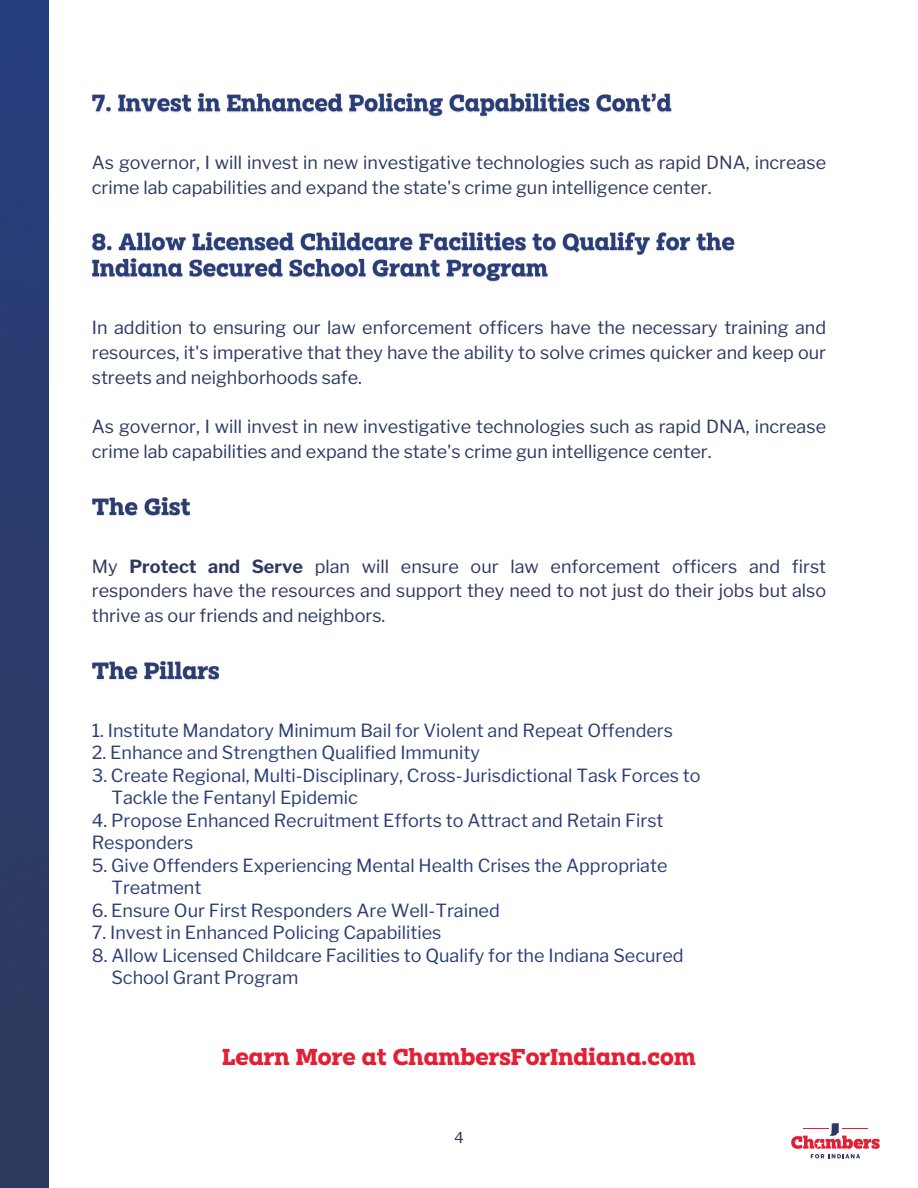
<style>
.page{position:relative;width:918px;height:1188px;background:#fff}
.page>*{position:absolute;margin:0;border:0;box-sizing:border-box;transform-origin:0 0}
.t1{font:700 24px "Clab";color:#e31f35}
.t2{font:18px/24.8px "Libre Franklin";color:#2c3960}
.t3{font:18px/22.5px "Libre Franklin";color:#2a3d74}
.t4{font:15px "Libre Franklin";color:#2c3960}
.s1{font-weight:700}
.s2{color:#fff}
</style>
<div class="page">
<img style="left:0;top:0;width:48px;height:1188px">
<img style="left:92px;top:93px;width:580px;height:24px">
<svg style="left:791px;top:1123px;width:89px;height:35px"></svg>
<img style="left:92px;top:232px;width:643px;height:50px">
<img style="left:92px;top:497px;width:99px;height:19px">
<img style="left:92px;top:661px;width:128px;height:19px">
<p class="t2" style="left:92px;top:150px;width:736px">As governor, I will invest in new investigative technologies such as rapid DNA, increase crime lab capabilities and expand the state's crime gun intelligence center.</p>
<p class="t2" style="left:92px;top:315px;width:736px;text-align:justify">In addition to ensuring our law enforcement officers have the necessary training and resources, it's imperative that they have the ability to solve crimes quicker and keep our streets and neighborhoods safe.</p>
<p class="t2" style="left:92px;top:414px;width:736px">As governor, I will invest in new investigative technologies such as rapid DNA, increase crime lab capabilities and expand the state's crime gun intelligence center.</p>
<p class="t2" style="left:92px;top:554px;width:736px;text-align:justify">My <span class="s1">Protect and Serve</span> plan will ensure our law enforcement officers and first responders have the resources and support they need to not just do their jobs but also thrive as our friends and neighbors.</p>
<p class="t3" style="left:92px;top:719px;width:583px">1. Institute Mandatory Minimum Bail for Violent and Repeat Offenders</p>
<p class="t3" style="left:92px;top:741px;width:390px">2. Enhance and Strengthen Qualified Immunity</p>
<p class="t3" style="left:92px;top:764px;width:610px">3. Create Regional, Multi-Disciplinary, Cross-Jurisdictional Task Forces to <span class="s2">xx</span>Tackle the Fentanyl Epidemic</p>
<p class="t3" style="left:92px;top:809px;width:573px">4. Propose Enhanced Recruitment Efforts to Attract and Retain First<br>Responders</p>
<p class="t3" style="left:92px;top:854px;width:577px">5. Give Offenders Experiencing Mental Health Crises the Appropriate <span class="s2">xx</span>Treatment</p>
<p class="t3" style="left:92px;top:899px;width:410px">6. Ensure Our First Responders Are Well-Trained</p>
<p class="t3" style="left:92px;top:921px;width:351px">7. Invest in Enhanced Policing Capabilities</p>
<h1 class="t3" style="left:92px;top:944px;width:593px">8. Allow Licensed Childcare Facilities to Qualify for the Indiana Secured <span class="s2">xx</span>School Grant Program</h1>
<p class="t1" style="left:222px;top:1047px;width:475px">Learn More at ChambersForIndiana.com</p>
<p class="t4" style="left:454px;top:1129px;width:11px">4</p>
</div>
